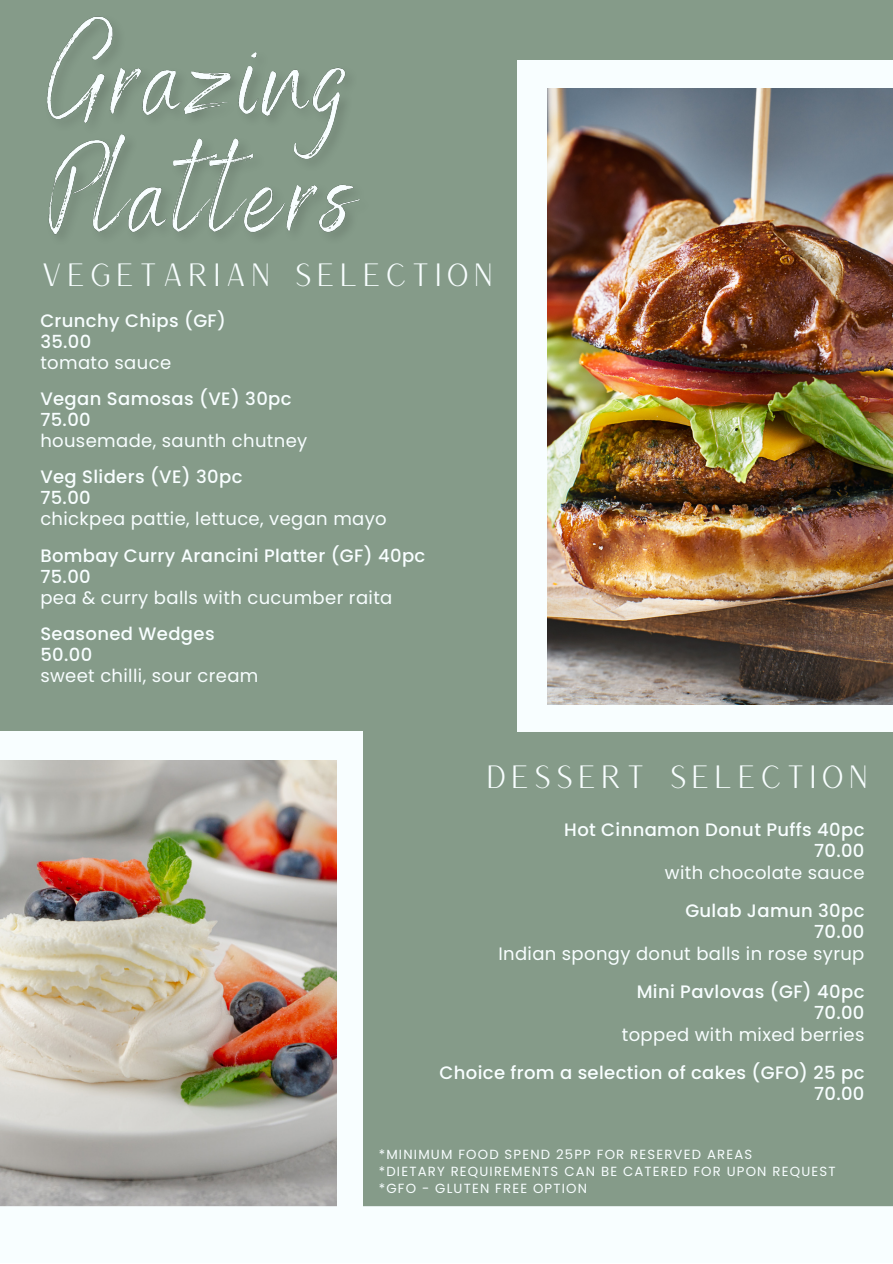
<style>
.page{position:relative;width:893px;height:1264px;background:#fff}
.page>*{position:absolute;margin:0;border:0;box-sizing:border-box;transform-origin:0 0}
.t1{font:31.35px "Versailles";letter-spacing:.105em;color:#f8feff}
.t2{font:500 18px "Poppins";letter-spacing:.02em;color:#f8feff}
.t3{font:18px "Poppins";letter-spacing:.02em;color:#f8feff}
.t4{font:13.2px "Poppins";letter-spacing:.09em;color:#f8feff}
</style>
<div class="page">
<div style="left:0;top:0;width:892px;height:1262px;background:#859b89"></div>
<div style="left:516px;top:60px;width:376px;height:672px;background:#f8feff"></div>
<img style="left:547px;top:88px;width:345px;height:616px">
<div style="left:0;top:731px;width:363px;height:531px;background:#f8feff"></div>
<img style="left:0;top:760px;width:337px;height:446px">
<div style="left:0;top:1206px;width:892px;height:56px;background:#f8feff"></div>
<img style="left:47px;top:16px;width:313px;height:221px">
<p class="t1" style="left:40px;top:255px;width:455px">VEGETARIAN SELECTION</p>
<p class="t2" style="left:40px;top:308px;width:187px">Crunchy Chips (GF)</p>
<p class="t2" style="left:40px;top:329px;width:53px">35.00</p>
<p class="t3" style="left:40px;top:350px;width:132px">tomato sauce</p>
<p class="t2" style="left:40px;top:386px;width:253px">Vegan Samosas (VE) 30pc</p>
<p class="t2" style="left:40px;top:407px;width:52px">75.00</p>
<p class="t3" style="left:40px;top:428px;width:268px">housemade, saunth chutney</p>
<p class="t2" style="left:40px;top:464px;width:204px">Veg Sliders (VE) 30pc</p>
<p class="t2" style="left:40px;top:485px;width:52px">75.00</p>
<p class="t3" style="left:40px;top:506px;width:348px">chickpea pattie, lettuce, vegan mayo</p>
<p class="t2" style="left:40px;top:542px;width:386px">Bombay Curry Arancini Platter (GF) 40pc</p>
<p class="t2" style="left:40px;top:563px;width:52px">75.00</p>
<p class="t3" style="left:40px;top:584px;width:353px">pea &amp; curry balls with cucumber raita</p>
<p class="t2" style="left:40px;top:621px;width:176px">Seasoned Wedges</p>
<p class="t2" style="left:40px;top:642px;width:53px">50.00</p>
<p class="t3" style="left:40px;top:663px;width:220px">sweet chilli, sour cream</p>
<p class="t1" style="left:486px;top:756px;width:384px">DESSERT SELECTION</p>
<p class="t2" style="left:564px;top:817px;width:301px">Hot Cinnamon Donut Puffs 40pc</p>
<p class="t2" style="left:814px;top:838px;width:52px">70.00</p>
<p class="t3" style="left:665px;top:859px;width:201px">with chocolate sauce</p>
<p class="t2" style="left:685px;top:898px;width:181px">Gulab Jamun 30pc</p>
<p class="t2" style="left:814px;top:919px;width:52px">70.00</p>
<p class="t3" style="left:498px;top:940px;width:367px">Indian spongy donut balls in rose syrup</p>
<p class="t2" style="left:636px;top:979px;width:229px">Mini Pavlovas (GF) 40pc</p>
<p class="t2" style="left:814px;top:1000px;width:52px">70.00</p>
<p class="t3" style="left:621px;top:1021px;width:244px">topped with mixed berries</p>
<p class="t2" style="left:439px;top:1060px;width:426px">Choice from a selection of cakes (GFO) 25 pc</p>
<p class="t2" style="left:814px;top:1081px;width:52px">70.00</p>
<p class="t4" style="left:379px;top:1145px;width:375px">*MINIMUM FOOD SPEND 25PP FOR RESERVED AREAS</p>
<p class="t4" style="left:379px;top:1162px;width:458px">*DIETARY REQUIREMENTS CAN BE CATERED FOR UPON REQUEST</p>
<p class="t4" style="left:379px;top:1179px;width:210px">*GFO - GLUTEN FREE OPTION</p>
</div>
